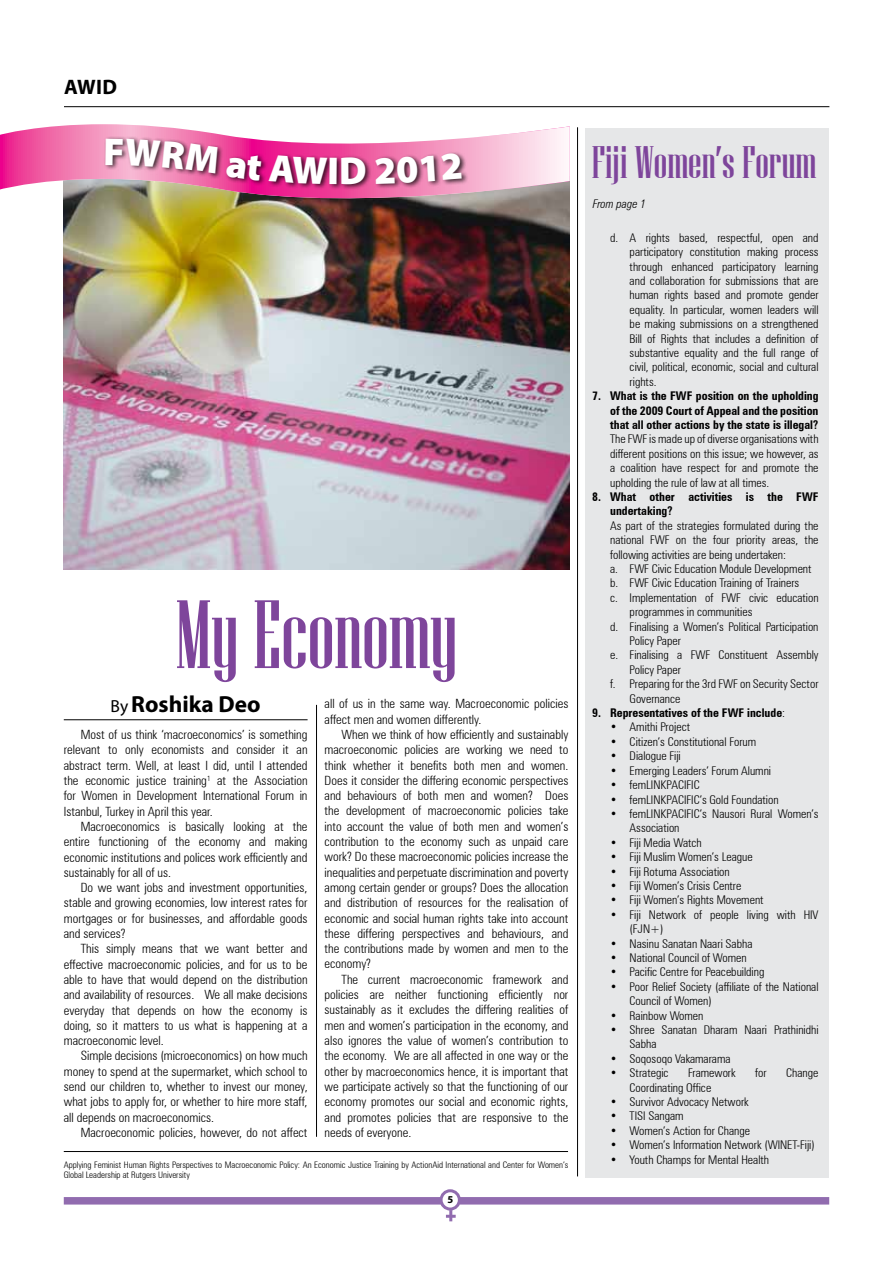
<style>
.page{position:relative;width:893px;height:1263px;background:#fff}
.page>*{position:absolute;margin:0;border:0;box-sizing:border-box;transform-origin:0 0}
.t1{font:96.75px "Niagara Solid";color:#7e459b}
.t2{font:45.3px "Niagara Solid";color:#7e459b;scale:1.08 1}
.t3{font:900 39px "Myriad Pro";color:#fff}
.t4{font:700 23.4px "Myriad Pro";color:#000}
.t5{font:700 21px "Myriad Pro";color:#000}
.t6{font:300 condensed 12.75px/15.3px "Zurich BT";color:#000;text-align:justify}
.t7{font:300 condensed 12px/14.4px "Zurich BT";color:#000}
.t8{font:700 condensed 12px/14.4px "Zurich BT";color:#000;text-align:justify}
.t9{font:italic 300 condensed 12px "Zurich BT";color:#000}
.t10{font:700 10.5px "Myriad Pro";color:#000}
.t11{font:300 condensed 9px/10.8px "Zurich BT";color:#000}
.s1{font-weight:400;font-size:17.55px}
.s2{font-weight:300}
</style>
<div class="page">
<div style="left:440px;top:1189px;width:21px;height:21px;border:3px solid #916caf;border-radius:50%"></div>
<div style="left:64px;top:1197px;width:377px;height:7px;background:#916caf"></div>
<svg style="left:446px;top:1210px;width:10px;height:11px"></svg>
<div style="left:459px;top:1197px;width:370px;height:7px;background:#916caf"></div>
<div style="left:585px;top:129px;width:244px;height:1049px;background:#e6e7e8"></div>
<hr style="left:64px;top:106px;width:765px;height:1px;background:#000">
<hr style="left:64px;top:719px;width:244px;height:1px;background:#000">
<hr style="left:316px;top:705px;width:1px;height:432px;background:#000">
<hr style="left:577px;top:127px;width:1px;height:1049px;background:#000">
<hr style="left:64px;top:1151px;width:504px;height:1px;background:#000">
<img style="left:64px;top:213px;width:505px;height:356px">
<svg style="left:0;top:124px;width:570px;height:89px"></svg>
<div style="left:103px;top:136px;width:366px;height:55px;background:#000;opacity:.75"></div>
<img style="left:106px;top:138px;width:156px;height:43px">
<svg style="left:269px;top:155px;width:68px;height:29px;background:#8f1857"></svg>
<svg style="left:375px;top:153px;width:87px;height:31px;background:#a65b7d"></svg>
<h3 class="t5" style="left:64px;top:74px;width:55px">AWID</h3>
<h3 class="t3" style="left:339px;top:149px;width:29px">D</h3>
<h1 class="t1" style="left:176px;top:583px;width:283px">My Economy</h1>
<h3 class="t4" style="left:111px;top:689px;width:152px"><span class="s1">By</span> Roshika Deo</h3>
<p class="t6" style="left:325px;top:696px;width:245px">all of us in the same way. Macroeconomic policies affect men and women differently.</p>
<p class="t6" style="left:325px;top:727px;width:245px;text-indent:17px">When we think of how efficiently and sustainably macroeconomic policies are working we need to think whether it benefits both men and women.<br>Does it consider the differing economic perspectives and behaviours of both men and women? Does the development of macroeconomic policies take into account the value of both men and women’s contribution to the economy such as unpaid care work? Do these macroeconomic policies increase the inequalities and perpetuate discrimination and poverty among certain gender or groups? Does the allocation and distribution of resources for the realisation of economic and social human rights take into account these differing perspectives and behaviours, and the contributions made by women and men to the economy?</p>
<p class="t6" style="left:325px;top:971px;width:245px;text-indent:17px">The current macroeconomic framework and policies are neither functioning efficiently nor sustainably as it excludes the differing realities of men and women’s participation in the economy, and also ignores the value of women’s contribution to the economy. We are all affected in one way or the other by macroeconomics hence, it is important that we participate actively so that the functioning of our economy promotes our social and economic rights, and promotes policies that are responsive to the needs of everyone.</p>
<p class="t6" style="left:64px;top:727px;width:245px;text-indent:17px">Most of us think ‘macroeconomics’ is something relevant to only economists and consider it an abstract term. Well, at least I did, until I attended the economic justice training<sup>1</sup> at the Association for Women in Development International Forum in Istanbul, Turkey in April this year.</p>
<p class="t6" style="left:64px;top:819px;width:245px;text-indent:17px">Macroeconomics is basically looking at the entire functioning of the economy and making economic institutions and polices work efficiently and sustainably for all of us.</p>
<p class="t6" style="left:64px;top:880px;width:245px;text-indent:17px">Do we want jobs and investment opportunities, stable and growing economies, low interest rates for mortgages or for businesses, and affordable goods and services?</p>
<p class="t6" style="left:64px;top:941px;width:245px;text-indent:17px">This simply means that we want better and effective macroeconomic policies, and for us to be able to have that would depend on the distribution and availability of resources. We all make decisions everyday that depends on how the economy is doing, so it matters to us what is happening at a macroeconomic level.</p>
<p class="t6" style="left:64px;top:1048px;width:245px;text-indent:17px">Simple decisions (microeconomics) on how much money to spend at the supermarket, which school to send our children to, whether to invest our money, what jobs to apply for, or whether to hire more staff, all depends on macroeconomics.</p>
<p class="t6" style="left:81px;top:1125px;width:228px">Macroeconomic policies, however, do not affect</p>
<p class="t11" style="left:64px;top:1159px;width:506px">Applying Feminist Human Rights Perspectives to Macroeconomic Policy: An Economic Justice Training by ActionAid International and Center for Women’s<br>Global Leadership at Rutgers University</p>
<p class="t10" style="left:447px;top:1192px;width:7px">5</p>
<h2 class="t2" style="left:592px;top:138px;width:210px">Fiji Women’s Forum</h2>
<p class="t9" style="left:593px;top:196px;width:55px">From page 1</p>
<p class="t7" style="left:630px;top:230px;width:190px;text-align:justify;text-indent:-20px">d. A rights based, respectful, open and participatory constitution making process through enhanced participatory learning and collaboration for submissions that are human rights based and promote gender equality. In particular, women leaders will be making submissions on a strengthened Bill of Rights that includes a definition of substantive equality and the full range of civil, political, economic, social and cultural rights.</p>
<p class="t8" style="left:610px;top:389px;width:210px;text-indent:-18px">7. What is the FWF position on the upholding of the 2009 Court of Appeal and the position that all other actions by the state is illegal?</p>
<p class="t7" style="left:610px;top:432px;width:210px;text-align:justify">The FWF is made up of diverse organisations with different positions on this issue; we however, as a coalition have respect for and promote the upholding the rule of law at all times.</p>
<p class="t8" style="left:610px;top:489px;width:210px;text-indent:-18px">8. What other activities is the FWF undertaking?</p>
<p class="t7" style="left:610px;top:518px;width:210px">As part of the strategies formulated during the</p>
<p class="t7" style="left:610px;top:533px;width:210px">national FWF on the four priority areas, the</p>
<p class="t7" style="left:610px;top:547px;width:177px">following activities are being undertaken:</p>
<p class="t7" style="left:610px;top:561px;width:203px">a. FWF Civic Education Module Development</p>
<p class="t7" style="left:610px;top:576px;width:191px">b. FWF Civic Education Training of Trainers</p>
<p class="t7" style="left:610px;top:590px;width:210px">c. Implementation of FWF civic education</p>
<p class="t7" style="left:630px;top:605px;width:124px">programmes in communities</p>
<p class="t7" style="left:610px;top:619px;width:210px">d. Finalising a Women’s Political Participation</p>
<p class="t7" style="left:630px;top:633px;width:53px">Policy Paper</p>
<p class="t7" style="left:610px;top:648px;width:210px">e. Finalising a FWF Constituent Assembly</p>
<p class="t7" style="left:630px;top:662px;width:53px">Policy Paper</p>
<p class="t7" style="left:610px;top:677px;width:210px">f. Preparing for the 3rd FWF on Security Sector</p>
<p class="t7" style="left:630px;top:691px;width:52px">Governance</p>
<p class="t8" style="left:592px;top:705px;width:194px">9. Representatives of the FWF include<span class="s2">:</span></p>
<p class="t7" style="left:610px;top:720px;width:81px">• Amithi Project</p>
<p class="t7" style="left:610px;top:734px;width:148px">• Citizen’s Constitutional Forum</p>
<p class="t7" style="left:610px;top:749px;width:72px">• Dialogue Fiji</p>
<p class="t7" style="left:610px;top:763px;width:162px">• Emerging Leaders’ Forum Alumni</p>
<p class="t7" style="left:610px;top:777px;width:91px">• femLINKPACIFIC</p>
<p class="t7" style="left:610px;top:792px;width:170px">• femLINKPACIFIC’s Gold Foundation</p>
<p class="t7" style="left:630px;top:806px;width:190px;text-indent:-19px">• femLINKPACIFIC’s Nausori Rural Women’s<br>Association</p>
<p class="t7" style="left:610px;top:835px;width:93px">• Fiji Media Watch</p>
<p class="t7" style="left:610px;top:849px;width:144px">• Fiji Muslim Women’s League</p>
<p class="t7" style="left:610px;top:864px;width:121px">• Fiji Rotuma Association</p>
<p class="t7" style="left:610px;top:878px;width:133px">• Fiji Women’s Crisis Centre</p>
<p class="t7" style="left:610px;top:893px;width:155px">• Fiji Women’s Rights Movement</p>
<p class="t7" style="left:630px;top:907px;width:190px;text-indent:-20px">• Fiji Network of people living with HIV (FJN+)</p>
<p class="t7" style="left:610px;top:936px;width:144px">• Nasinu Sanatan Naari Sabha</p>
<p class="t7" style="left:610px;top:950px;width:138px">• National Council of Women</p>
<p class="t7" style="left:610px;top:965px;width:156px">• Pacific Centre for Peacebuilding</p>
<p class="t7" style="left:630px;top:979px;width:190px;text-indent:-19px">• Poor Relief Society (affiliate of the National<br>Council of Women)</p>
<p class="t7" style="left:610px;top:1008px;width:95px">• Rainbow Women</p>
<p class="t7" style="left:630px;top:1022px;width:190px;text-indent:-20px">• Shree Sanatan Dharam Naari Prathinidhi<br>Sabha</p>
<p class="t7" style="left:610px;top:1051px;width:122px">• Soqosoqo Vakamarama</p>
<p class="t7" style="left:610px;top:1065px;width:60px">• Strategic</p>
<p class="t7" style="left:688px;top:1065px;width:49px">Framework</p>
<p class="t7" style="left:755px;top:1065px;width:13px">for</p>
<p class="t7" style="left:786px;top:1065px;width:34px">Change</p>
<p class="t7" style="left:630px;top:1080px;width:83px">Coordinating Office</p>
<p class="t7" style="left:610px;top:1094px;width:140px">• Survivor Advocacy Network</p>
<p class="t7" style="left:610px;top:1109px;width:75px">• TISI Sangam</p>
<p class="t7" style="left:610px;top:1123px;width:142px">• Women’s Action for Change</p>
<p class="t7" style="left:610px;top:1137px;width:206px">• Women’s Information Network (WINET-Fiji)</p>
<p class="t7" style="left:610px;top:1152px;width:161px">• Youth Champs for Mental Health</p>
</div>
